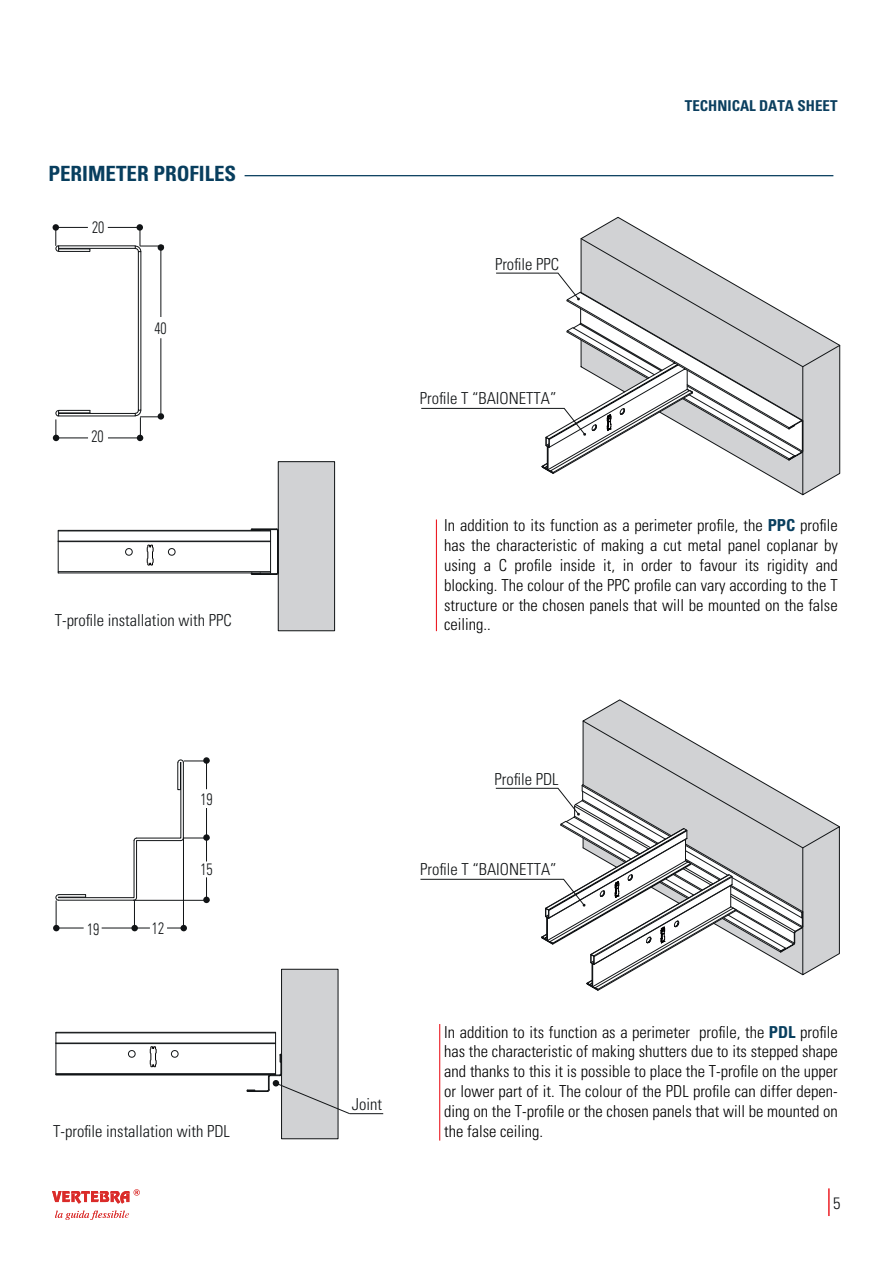
<style>
.page{position:relative;width:893px;height:1263px;background:#fff}
.page>*{position:absolute;margin:0;border:0;box-sizing:border-box;transform-origin:0 0}
.t1{font:700 condensed 21px "Univers LT Std";color:#083e5e}
.t2{font:300 condensed 16.5px/19.8px "Univers LT Std";color:#000001;text-align:justify}
.t3{font:300 condensed 16.5px "Univers LT Std";color:#111416}
.t4{font:300 condensed 16.5px "Univers LT Std";color:#101315}
.t5{font:300 condensed 16.5px "Univers LT Std";color:#111416;scale:.84 1}
.t6{font:300 condensed 16.5px "Univers LT Std";color:#101315;scale:.84 1}
.t7{font:700 condensed 15px "Univers LT Std";color:#0b3f5f}
.s1{font-weight:700;color:#083e5e}
</style>
<div class="page">
<hr style="left:828px;top:1188px;width:2px;height:28px;background:#ec1f26">
<svg style="left:55px;top:1210px;width:74px;height:10px"></svg>
<svg style="left:52px;top:1189px;width:88px;height:15px"></svg>
<hr style="left:245px;top:175px;width:588px;height:1px;background:#093f5f">
<div style="left:278px;top:462px;width:57px;height:169px;background:#d1d2d4"></div>
<div style="left:282px;top:969px;width:56px;height:170px;background:#d1d2d4"></div>
<div style="left:58px;top:571px;width:213px;height:2px;border:1px solid #111416"></div>
<hr style="left:58px;top:573px;width:194px;height:1px;background:#111416">
<hr style="left:270px;top:530px;width:1px;height:42px;background:#111416">
<hr style="left:58px;top:542px;width:1px;height:30px;background:#111416">
<div style="left:277px;top:530px;width:1px;height:43px;border:1px solid #111416"></div>
<svg style="left:251px;top:572px;width:27px;height:3px"></svg>
<div style="left:278px;top:461px;width:57px;height:170px;border:1px solid #111416"></div>
<div style="left:281px;top:969px;width:57px;height:170px;border:1px solid #111416"></div>
<div style="left:138px;top:251px;width:3px;height:160px;border:1px solid #111416"></div>
<div style="left:58px;top:413px;width:78px;height:3px;border:1px solid #111416"></div>
<div style="left:58px;top:245px;width:78px;height:4px;border:1px solid #111416"></div>
<div style="left:58px;top:248px;width:32px;height:4px;border:1px solid #111416"></div>
<hr style="left:161px;top:250px;width:1px;height:67px;background:#111416">
<hr style="left:161px;top:338px;width:1px;height:75px;background:#111416">
<svg style="left:134px;top:228px;width:30px;height:24px"></svg>
<svg style="left:55px;top:229px;width:4px;height:23px"></svg>
<div style="left:158px;top:244px;width:6px;height:7px;background:#111416;border-radius:50%"></div>
<div style="left:53px;top:224px;width:6px;height:7px;background:#111416;border-radius:50%"></div>
<div style="left:137px;top:224px;width:6px;height:7px;background:#111416;border-radius:50%"></div>
<hr style="left:56px;top:227px;width:32px;height:1px;background:#111416">
<hr style="left:108px;top:227px;width:32px;height:1px;background:#111416">
<div style="left:131px;top:925px;width:7px;height:6px;background:#111416;border-radius:50%"></div>
<svg style="left:55px;top:759px;width:154px;height:170px"></svg>
<div style="left:53px;top:925px;width:7px;height:6px;background:#111416;border-radius:50%"></div>
<div style="left:180px;top:925px;width:7px;height:6px;background:#111416;border-radius:50%"></div>
<hr style="left:439px;top:1024px;width:1px;height:116px;background:#ec1f26">
<hr style="left:350px;top:1113px;width:33px;height:1px;background:#111416">
<svg style="left:420px;top:699px;width:420px;height:292px"></svg>
<svg style="left:421px;top:217px;width:419px;height:278px"></svg>
<svg style="left:56px;top:1032px;width:294px;height:82px"></svg>
<svg style="left:58px;top:528px;width:221px;height:38px"></svg>
<svg style="left:134px;top:409px;width:30px;height:32px"></svg>
<svg style="left:53px;top:410px;width:38px;height:31px"></svg>
<hr style="left:108px;top:438px;width:32px;height:1px;background:#101315">
<hr style="left:56px;top:438px;width:32px;height:1px;background:#101315">
<hr style="left:436px;top:519px;width:1px;height:112px;background:#ec1d25">
<p class="t1" style="left:48px;top:161px;width:189px">PERIMETER PROFILES</p>
<p class="t5" style="left:92px;top:217px;width:16px">20</p>
<p class="t6" style="left:91px;top:426px;width:16px">20</p>
<p class="t5" style="left:154px;top:318px;width:16px">40</p>
<p class="t4" style="left:55px;top:610px;width:178px">T-profile installation with PPC</p>
<p class="t5" style="left:200px;top:789px;width:16px">19</p>
<p class="t5" style="left:87px;top:919px;width:16px">19</p>
<p class="t5" style="left:152px;top:918px;width:16px">12</p>
<p class="t5" style="left:200px;top:859px;width:16px">15</p>
<p class="t4" style="left:53px;top:1122px;width:178px">T-profile installation with PDL</p>
<p class="t3" style="left:495px;top:254px;width:66px">Profile PPC</p>
<p class="t3" style="left:420px;top:388px;width:138px">Profile T “BAIONETTA”</p>
<p class="t7" style="left:685px;top:96px;width:154px">TECHNICAL DATA SHEET</p>
<p class="t2" style="left:444px;top:516px;width:395px">In addition to its function as a perimeter profile, the <span class="s1">PPC</span> profile has the characteristic of making a cut metal panel coplanar by using a C profile inside it, in order to favour its rigidity and blocking. The colour of the PPC profile can vary according to the T structure or the chosen panels that will be mounted on the false ceiling..</p>
<p class="t3" style="left:495px;top:769px;width:66px">Profile PDL</p>
<p class="t3" style="left:420px;top:859px;width:138px">Profile T “BAIONETTA”</p>
<p class="t3" style="left:352px;top:1094px;width:32px">Joint</p>
<p class="t2" style="left:444px;top:1022px;width:395px">In addition to its function as a perimeter profile, the <span class="s1">PDL</span> profile has the characteristic of making shutters due to its stepped shape and thanks to this it is possible to place the T-profile on the upper or lower part of it. The colour of the PDL profile can differ depen&shy;ding on the T-profile or the chosen panels that will be mounted on the false ceiling.</p>
<p class="t3" style="left:833px;top:1193px;width:9px">5</p>
</div>
